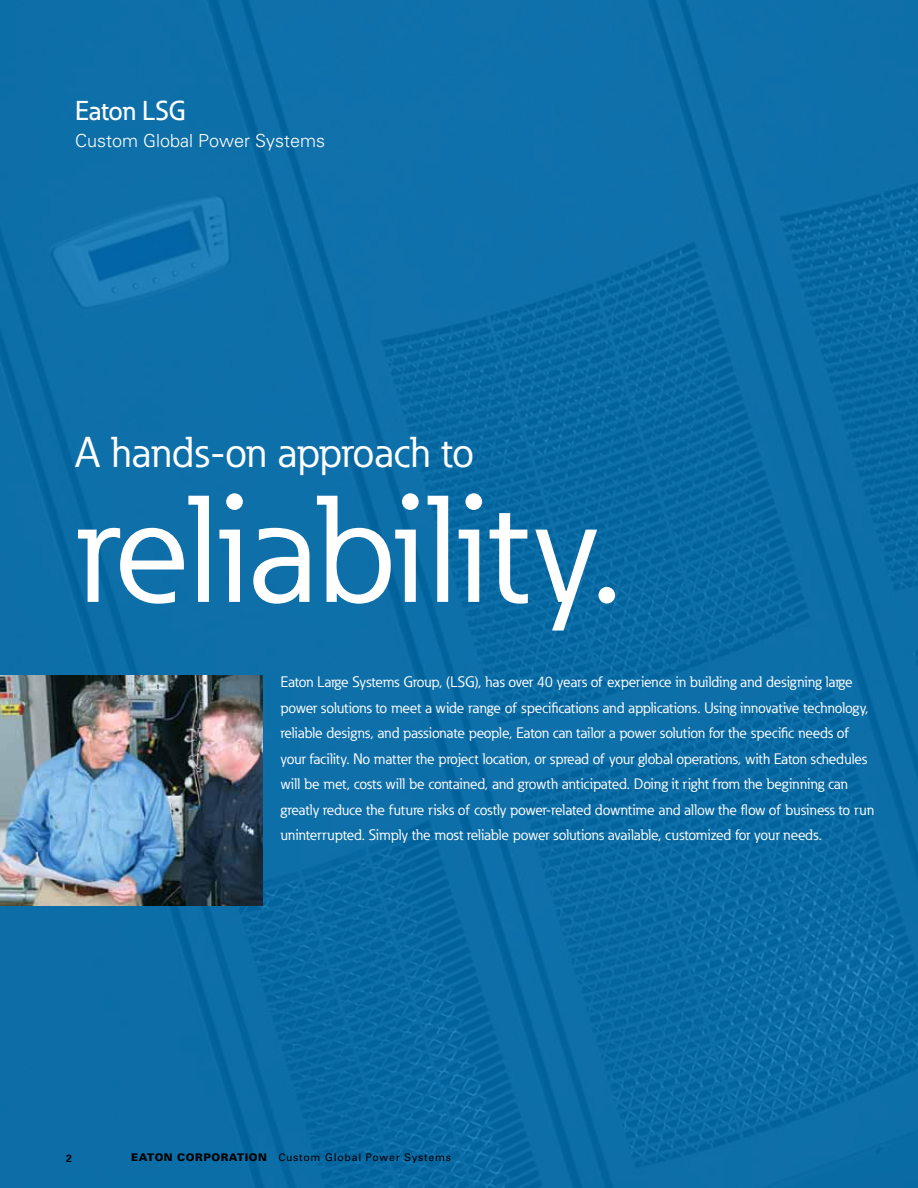
<style>
.page{position:relative;width:918px;height:1188px;background:#fff}
.page>*{position:absolute;margin:0;border:0;box-sizing:border-box;transform-origin:0 0}
.t1{font:150px "Eaton";color:#fff}
.t2{font:42.6px "Eaton";letter-spacing:-.01em;color:#fff}
.t3{font:500 27px "Eaton";letter-spacing:-.005em;color:#fff}
.t4{font:300 18px "Univers";color:#fff}
.t5{font:15px/25.5px "Eaton";color:#fff}
.t6{font:10.5px "Univers";letter-spacing:.07em;color:#000}
.t7{font:700 10.5px "Univers";color:#000}
.s1{font-weight:900}
</style>
<div class="page">
<div style="left:0;top:0;width:918px;height:1188px;background:linear-gradient(to right,#0d6fa8,#0a6ba5)"></div>
<img style="left:0;top:676px;width:263px;height:230px">
<h3 class="t3" style="left:75px;top:94px;width:112px">Eaton LSG</h3>
<p class="t4" style="left:75px;top:129px;width:252px">Custom Global Power Systems</p>
<h2 class="t2" style="left:75px;top:426px;width:401px">A hands-on approach to</h2>
<h1 class="t1" style="left:75px;top:458px;width:549px">reliability.</h1>
<p class="t5" style="left:281px;top:669px;width:595px">Eaton Large Systems Group, (LSG), has over 40 years of experience in building and designing large power solutions to meet a wide range of specifications and applications. Using innovative technology, reliable designs, and passionate people, Eaton can tailor a power solution for the specific needs of your facility. No matter the project location, or spread of your global operations, with Eaton schedules will be met, costs will be contained, and growth anticipated. Doing it right from the beginning can greatly reduce the future risks of costly power-related downtime and allow the flow of business to run uninterrupted. Simply the most reliable power solutions available, customized for your needs.</p>
<p class="t7" style="left:66px;top:1151px;width:7px">2</p>
<p class="t6" style="left:131px;top:1152px;width:321px"><span class="s1">EATON CORPORATION</span> Custom Global Power Systems</p>
</div>
